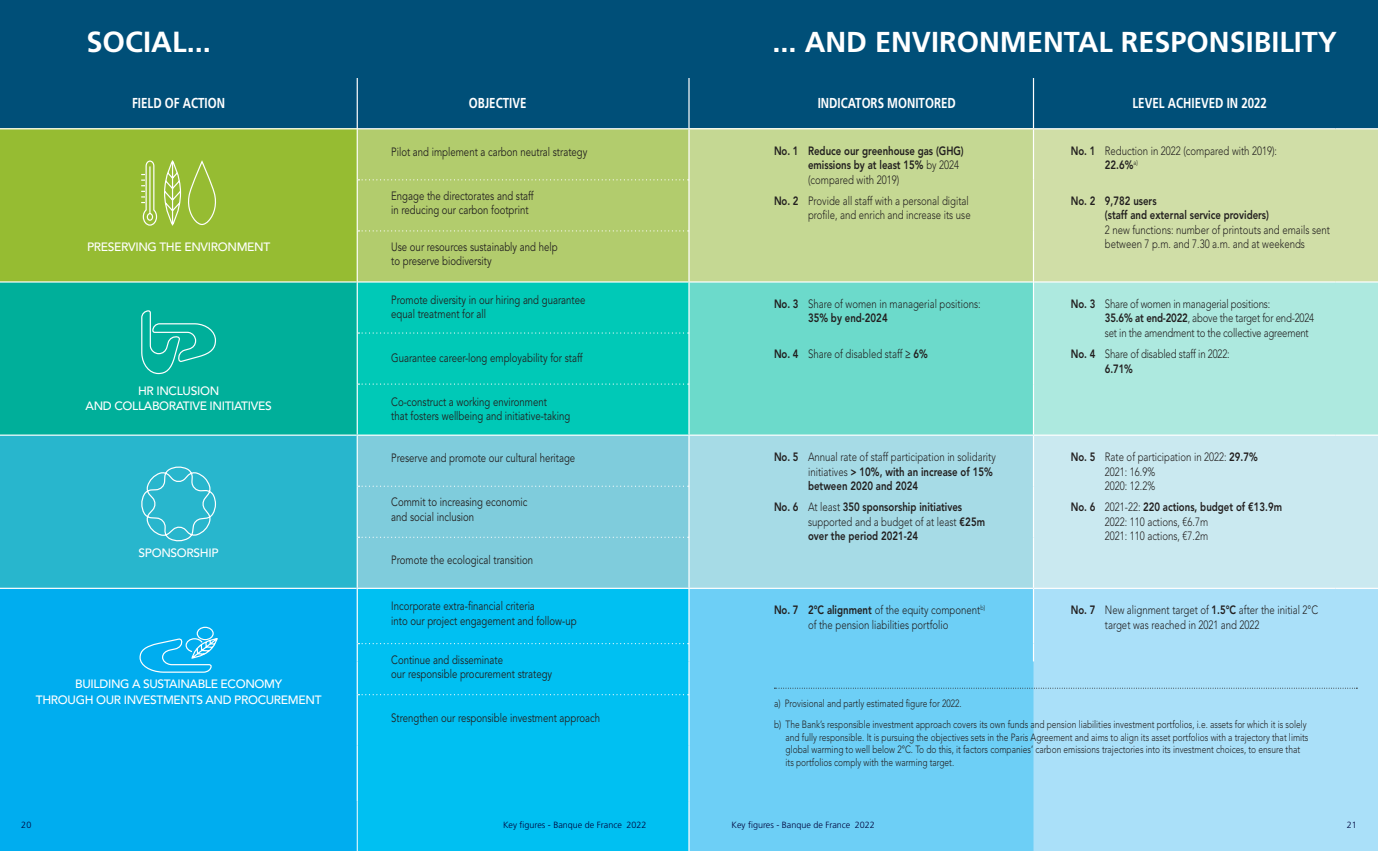
<style>
.page{position:relative;width:1378px;height:851px;background:#fff}
.page>*{position:absolute;margin:0;border:0;box-sizing:border-box;transform-origin:0 0}
.t1{font:700 29.1px "Frutiger LT Std";color:#fff}
.t2{font:700 28.8px "Frutiger LT Std";color:#fff}
.t3{font:700 14.4px "Frutiger LT Std";color:#fff;scale:.8 1}
.t4{font:300 12px/14.4px "Avenir LT Std";color:#221f1f;scale:.8 1}
.t5{font:12px/14.4px "Avenir LT Std";color:#221f1f;scale:.8 1}
.t6{font:800 12px/14.4px "Avenir LT Std";color:#221f1f;scale:.8 1}
.t7{font:500 12px/15.6px "Avenir LT Std";letter-spacing:-.03em;color:#fff;text-align:center}
.t8{font:300 12px/14.4px "Avenir LT Std";letter-spacing:-.02em;color:#221f1f;scale:.8 1}
.t9{font:300 10.5px/12.6px "Avenir LT Std";color:#221f1f;scale:.8 1}
.t10{font:300 9px "Frutiger LT Std";color:#00053d}
.s1{font-size:29.1px}
.s2{font-weight:300}
.s3{font-weight:800}
</style>
<div class="page">
<div style="left:0;top:78px;width:1378px;height:50px;background:#004f78"></div>
<div style="left:0;top:129px;width:357px;height:153px;background:#96bc32"></div>
<div style="left:358px;top:129px;width:330px;height:152px;background:#b2cc6d"></div>
<div style="left:689px;top:129px;width:344px;height:153px;background:#c5d893"></div>
<div style="left:1034px;top:129px;width:344px;height:152px;background:#d0dea7"></div>
<div style="left:0;top:282px;width:357px;height:153px;background:#00af9a"></div>
<div style="left:358px;top:282px;width:330px;height:152px;background:#00c9b7"></div>
<div style="left:689px;top:282px;width:344px;height:153px;background:#6cdacb"></div>
<div style="left:1034px;top:282px;width:344px;height:152px;background:#ade9df"></div>
<div style="left:0;top:435px;width:357px;height:153px;background:#28b6cd"></div>
<div style="left:358px;top:435px;width:330px;height:152px;background:#7fccdc"></div>
<div style="left:689px;top:435px;width:344px;height:153px;background:#a6dbe6"></div>
<div style="left:1034px;top:435px;width:344px;height:152px;background:#cae9f0"></div>
<div style="left:0;top:588px;width:357px;height:262px;background:#00adef"></div>
<div style="left:357px;top:588px;width:332px;height:262px;background:#00c0f2"></div>
<div style="left:689px;top:588px;width:344px;height:262px;background:#6dcff6"></div>
<div style="left:1033px;top:589px;width:345px;height:261px;background:#aae0f9"></div>
<hr style="left:689px;top:281px;width:344px;height:1px;background:#fff">
<hr style="left:689px;top:434px;width:344px;height:1px;background:#fff">
<svg style="left:358px;top:332px;width:330px;height:1px"></svg>
<svg style="left:358px;top:383px;width:330px;height:1px"></svg>
<svg style="left:358px;top:179px;width:330px;height:1px"></svg>
<svg style="left:358px;top:230px;width:330px;height:1px"></svg>
<svg style="left:358px;top:485px;width:330px;height:1px"></svg>
<svg style="left:358px;top:536px;width:330px;height:1px"></svg>
<svg style="left:358px;top:694px;width:330px;height:1px"></svg>
<hr style="left:689px;top:587px;width:344px;height:2px;background:#fff">
<hr style="left:357px;top:587px;width:332px;height:2px;background:#fff">
<hr style="left:357px;top:801px;width:1px;height:49px;background:#fff">
<hr style="left:0;top:281px;width:357px;height:1px;background:#fff">
<hr style="left:0;top:434px;width:357px;height:1px;background:#fff">
<hr style="left:0;top:587px;width:357px;height:2px;background:#fff">
<hr style="left:357px;top:13px;width:1px;height:115px;background:#fff">
<hr style="left:357px;top:589px;width:1px;height:54px;background:#fff">
<hr style="left:357px;top:661px;width:1px;height:33px;background:#fff">
<hr style="left:357px;top:694px;width:1px;height:51px;background:#fff">
<hr style="left:357px;top:745px;width:1px;height:56px;background:#fff">
<hr style="left:1033px;top:13px;width:1px;height:115px;background:#fff">
<hr style="left:1033px;top:589px;width:1px;height:54px;background:#fff">
<svg style="left:1033px;top:643px;width:1px;height:18px"></svg>
<hr style="left:688px;top:13px;width:1px;height:115px;background:#fff">
<hr style="left:688px;top:589px;width:1px;height:54px;background:#fff">
<svg style="left:357px;top:643px;width:332px;height:18px"></svg>
<hr style="left:688px;top:661px;width:1px;height:33px;background:#fff">
<hr style="left:688px;top:694px;width:1px;height:51px;background:#fff">
<hr style="left:688px;top:745px;width:1px;height:56px;background:#fff">
<hr style="left:688px;top:801px;width:1px;height:49px;background:#fff">
<svg style="left:141px;top:160px;width:75px;height:66px"></svg>
<svg style="left:141px;top:310px;width:76px;height:64px"></svg>
<svg style="left:141px;top:466px;width:75px;height:76px"></svg>
<svg style="left:139px;top:626px;width:79px;height:47px"></svg>
<svg style="left:774px;top:687px;width:583px;height:1px"></svg>
<div style="left:0;top:0;width:1378px;height:78px;background:#004f78"></div>
<h1 class="t1" style="left:86px;top:29px;width:126px">SOCIAL...</h1>
<h2 class="t2" style="left:772px;top:30px;width:566px"><span class="s1">...</span> AND ENVIRONMENTAL RESPONSIBILITY</h2>
<p class="t3" style="left:132px;top:96px;width:118px">FIELD OF ACTION</p>
<p class="t3" style="left:469px;top:96px;width:74px">OBJECTIVE</p>
<p class="t3" style="left:818px;top:96px;width:174px">INDICATORS MONITORED</p>
<p class="t3" style="left:1132px;top:96px;width:170px">LEVEL ACHIEVED IN 2022</p>
<p class="t7" style="left:87px;top:239px;width:185px">PRESERVING THE ENVIRONMENT</p>
<p class="t7" style="left:86px;top:382px;width:188px">HR INCLUSION<br>AND COLLABORATIVE INITIATIVES</p>
<p class="t7" style="left:139px;top:545px;width:81px">SPONSORSHIP</p>
<p class="t7" style="left:36px;top:676px;width:287px">BUILDING A SUSTAINABLE ECONOMY<br>THROUGH OUR INVESTMENTS AND PROCUREMENT</p>
<p class="t5" style="left:391px;top:146px;width:247px">Pilot and implement a carbon neutral strategy</p>
<p class="t6" style="left:808px;top:144px;width:196px;text-indent:-34px">No. 1 Reduce our greenhouse gas (GHG) emissions by at least 15% <span class="s2">by 2024 (compared with 2019)</span></p>
<p class="t4" style="left:774px;top:194px;width:247px;text-align:right"><span class="s3">No. 2</span> Provide all staff with a personal digital profile, and enrich and increase its use</p>
<p class="t5" style="left:391px;top:190px;width:179px">Engage the directorates and staff in reducing our carbon footprint</p>
<p class="t5" style="left:391px;top:241px;width:209px">Use our resources sustainably and help to preserve biodiversity</p>
<p class="t5" style="left:391px;top:293px;width:244px">Promote diversity in our hiring and guarantee equal treatment for all</p>
<p class="t4" style="left:808px;top:297px;width:217px;text-indent:-34px"><span class="s3">No. 3</span> Share of women in managerial positions:<br><span class="s3">35% by end-2024</span></p>
<p class="t4" style="left:774px;top:347px;width:194px"><span class="s3">No. 4</span> Share of disabled staff <span class="s3">≥ 6%</span></p>
<p class="t5" style="left:391px;top:351px;width:241px">Guarantee career-long employability for staff</p>
<p class="t5" style="left:391px;top:395px;width:225px">Co-construct a working environment<br>that fosters wellbeing and initiative-taking</p>
<p class="t5" style="left:391px;top:452px;width:231px">Preserve and promote our cultural heritage</p>
<p class="t4" style="left:808px;top:451px;width:236px;text-indent:-34px"><span class="s3">No. 5</span> Annual rate of staff participation in solidarity initiatives <span class="s3">&gt; 10%, with an increase of 15% between 2020 and 2024</span></p>
<p class="t6" style="left:808px;top:501px;width:223px;text-indent:-34px">No. 6 <span class="s2">At least</span> 350 sponsorship initiatives <span class="s2">supported and a budget of at least</span> €25m over the period 2021-24</p>
<p class="t5" style="left:391px;top:496px;width:172px">Commit to increasing economic and social inclusion</p>
<p class="t5" style="left:391px;top:554px;width:179px">Promote the ecological transition</p>
<p class="t4" style="left:1105px;top:144px;width:217px;text-indent:-34px"><span class="s3">No. 1</span> Reduction in 2022 (compared with 2019):<br><span class="s3">22.6%</span><sup>a)</sup></p>
<p class="t6" style="left:1105px;top:194px;width:207px;text-indent:-34px">No. 2 9,782 users<br>(staff and external service providers)</p>
<p class="t4" style="left:1105px;top:223px;width:283px">2 new functions: number of printouts and emails sent between 7 p.m. and 7.30 a.m. and at weekends</p>
<p class="t8" style="left:1105px;top:297px;width:263px;text-indent:-34px"><span class="s3">No. 3</span> Share of women in managerial positions:<br><span class="s3">35.6% at end-2022</span>, above the target for end-2024 set in the amendment to the collective agreement</p>
<p class="t4" style="left:1105px;top:347px;width:157px;text-indent:-34px"><span class="s3">No. 4</span> Share of disabled staff in 2022:<br><span class="s3">6.71%</span></p>
<p class="t4" style="left:1105px;top:451px;width:192px;text-indent:-34px"><span class="s3">No. 5</span> Rate of participation in 2022: <span class="s3">29.7%<br></span>2021: 16.9%<br>2020: 12.2%</p>
<p class="t4" style="left:1105px;top:501px;width:223px;text-indent:-34px"><span class="s3">No. 6</span> 2021-22: <span class="s3">220 actions, budget of €13.9m<br></span>2022: 110 actions, €6.7m<br>2021: 110 actions, €7.2m</p>
<p class="t5" style="left:391px;top:600px;width:233px">Incorporate extra-financial criteria<br>into our project engagement and follow-up</p>
<p class="t4" style="left:774px;top:604px;width:265px;text-align:center"><span class="s3">No. 7 2°C alignment</span> of the equity component<sup>b) </sup>of the pension liabilities portfolio</p>
<p class="t4" style="left:1105px;top:604px;width:268px;text-indent:-34px"><span class="s3">No. 7</span> New alignment target of <span class="s3">1.5°C</span> after the initial 2°C target was reached in 2021 and 2022</p>
<p class="t5" style="left:391px;top:653px;width:203px">Continue and disseminate<br>our responsible procurement strategy</p>
<p class="t5" style="left:391px;top:711px;width:262px">Strengthen our responsible investment approach</p>
<p class="t9" style="left:774px;top:693px;width:667px;line-height:21.1px">a) Provisional and partly estimated figure for 2022.<br>b) The Bank’s responsible investment approach covers its own funds and pension liabilities investment portfolios, i.e. assets for which it is solely</p>
<p class="t9" style="left:785px;top:731px;width:655px">and fully responsible. It is pursuing the objectives sets in the Paris Agreement and aims to align its asset portfolios with a trajectory that limits global warming to well below 2°C. To do this, it factors companies’ carbon emissions trajectories into its investment choices, to ensure that its portfolios comply with the warming target.</p>
<p class="t10" style="left:21px;top:821px;width:12px">20</p>
<p class="t10" style="left:503px;top:821px;width:145px">Key figures - Banque de France 2022</p>
<p class="t10" style="left:731px;top:821px;width:145px">Key figures - Banque de France 2022</p>
<p class="t10" style="left:1347px;top:821px;width:11px">21</p>
</div>
